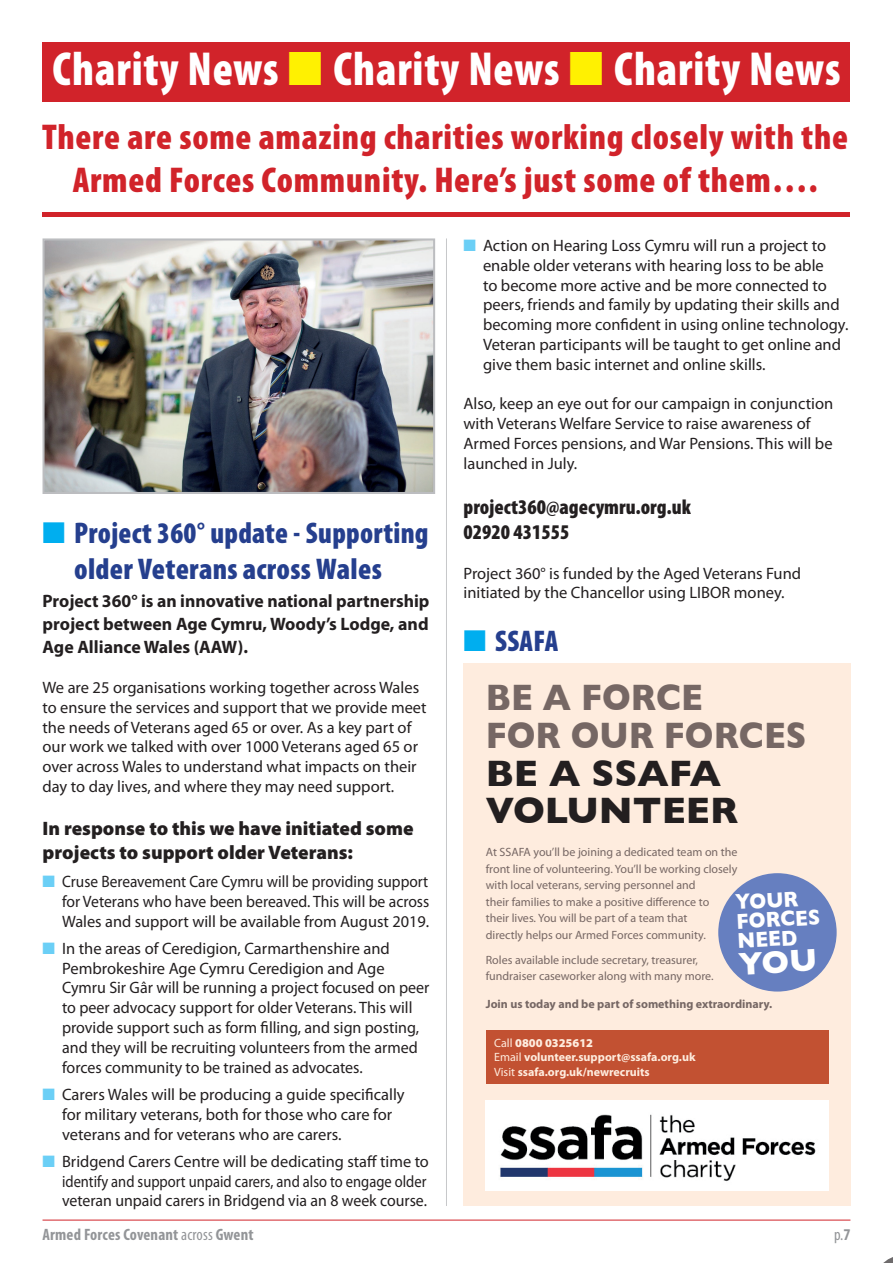
<style>
.page{position:relative;width:893px;height:1263px;background:#fff}
.page>*{position:absolute;margin:0;border:0;box-sizing:border-box;transform-origin:0 0}
.t1{font:900 condensed 48px "Myriad Pro";letter-spacing:.02em;color:#fff;scale:.95 1}
.t2{font:700 37.5px/37.5px "Gill Sans";color:#766764;scale:.9 1}
.t3{font:700 37.5px/37.5px "Gill Sans";color:#231f20}
.t4{font:900 condensed 36px/43.2px "Myriad Pro";letter-spacing:.02em;color:#d1232a;text-align:center}
.t5{font:900 condensed 30px/36px "Myriad Pro";letter-spacing:.01em;color:#253f8e;text-align:center}
.t6{font:700 22.05px/19.4px "Gill Sans";color:#fff;scale:.9 1}
.t7{font:900 condensed 21px/25.2px "Myriad Pro";color:#231f20}
.t8{font:900 19.5px/23.4px "Myriad Pro";color:#231f20}
.t9{font:700 18px/23.2px "Myriad Pro";color:#231f20;text-align:justify}
.t10{font:16.5px/19.8px "Myriad Pro";color:#231f20}
.t11{font:16.5px/19.8px "Myriad Pro";color:#231f20;text-align:justify;scale:.93 1}
.t12{font:700 condensed 16.5px "Myriad Pro";letter-spacing:.01em;color:#939598}
.t13{font:condensed 16.5px "Myriad Pro";color:#939598}
.t14{font:12px/16.5px "Myriad Pro";color:#766764}
.t15{font:700 12px/14.4px "Myriad Pro";color:#feecde}
.t16{font:700 12px "Myriad Pro";color:#766764}
.s1{color:#fff101}
.s2{color:#00aeef}
.s3{color:#6bcff6}
.s4{font-weight:400}
.s5{font-weight:900}
.s6{font-weight:700}
</style>
<div class="page">
<hr style="left:43px;top:1220px;width:807px;height:1px;background:#d1232a">
<hr style="left:446px;top:238px;width:1px;height:968px;background:#c7c8ca">
<div style="left:43px;top:43px;width:807px;height:59px;background:#d1232a"></div>
<hr style="left:43px;top:213px;width:807px;height:4px;background:#d1232a">
<img style="left:46px;top:241px;width:386px;height:250px">
<div style="left:43px;top:238px;width:392px;height:256px;border:2px solid #bcbdc0"></div>
<div style="left:463px;top:663px;width:388px;height:542px;background:#feecde"></div>
<div style="left:486px;top:1030px;width:343px;height:53px;background:#c25132"></div>
<div style="left:718px;top:873px;width:119px;height:118px;background:#667fc0;border-radius:50%"></div>
<img style="left:486px;top:1100px;width:343px;height:91px">
<h1 class="t1" style="left:53px;top:42px;width:831px">Charity News <span class="s1">■</span> Charity News <span class="s1">■</span> Charity News</h1>
<h3 class="t4" style="left:42px;top:116px;width:808px">There are some amazing charities working closely with the<br>Armed Forces Community. Here’s just some of them….</h3>
<h3 class="t5" style="left:43px;top:516px;width:388px"><span class="s2">■</span> Project 360° update - Supporting older Veterans across Wales</h3>
<p class="t9" style="left:43px;top:589px;width:388px">Project 360° is an innovative national partnership project between Age Cymru, Woody’s Lodge, and Age Alliance Wales (AAW).</p>
<p class="t10" style="left:43px;top:677px;width:385px">We are 25 organisations working together across Wales to ensure the services and support that we provide meet the needs of Veterans aged 65 or over. As a key part of our work we talked with over 1000 Veterans aged 65 or over across Wales to understand what impacts on their day to day lives, and where they may need support.</p>
<p class="t8" style="left:43px;top:816px;width:373px">In response to this we have initiated some projects to support older Veterans:</p>
<p class="t11" style="left:62px;top:871px;width:396px;text-indent:-20px"><span class="s3">■</span> Cruse Bereavement Care Cymru will be providing support for Veterans who have been bereaved. This will be across Wales and support will be available from August 2019.</p>
<p class="t10" style="left:62px;top:938px;width:369px;text-indent:-20px"><span class="s3">■</span> In the areas of Ceredigion, Carmarthenshire and Pembrokeshire Age Cymru Ceredigion and Age Cymru Sir Gâr will be running a project focused on peer to peer advocacy support for older Veterans. This will provide support such as form filling, and sign posting, and they will be recruiting volunteers from the armed forces community to be trained as advocates.</p>
<p class="t10" style="left:62px;top:1084px;width:344px;text-indent:-20px"><span class="s3">■</span> Carers Wales will be producing a guide specifically for military veterans, both for those who care for veterans and for veterans who are carers.</p>
<p class="t10" style="left:62px;top:1151px;width:368px;text-indent:-20px"><span class="s3">■</span> Bridgend Carers Centre will be dedicating staff time to identify and support unpaid carers, and also to engage older veteran unpaid carers in Bridgend via an 8 week course.</p>
<p class="t10" style="left:483px;top:235px;width:367px;text-indent:-20px"><span class="s3">■</span> Action on Hearing Loss Cymru will run a project to enable older veterans with hearing loss to be able<br>to become more active and be more connected to peers, friends and family by updating their skills and becoming more confident in using online technology.<br>Veteran participants will be taught to get online and give them basic internet and online skills.</p>
<p class="t10" style="left:463px;top:394px;width:371px">Also, keep an eye out for our campaign in conjunction with Veterans Welfare Service to raise awareness of Armed Forces pensions, and War Pensions. This will be launched in July.</p>
<p class="t7" style="left:463px;top:494px;width:229px">project360@agecymru.org.uk<br>02920 431555</p>
<p class="t10" style="left:463px;top:563px;width:339px">Project 360° is funded by the Aged Veterans Fund initiated by the Chancellor using LIBOR money.</p>
<h3 class="t5" style="left:463px;top:623px;width:96px"><span class="s2">■</span> SSAFA</h3>
<h2 class="t2" style="left:486px;top:678px;width:358px">BE A FORCE<br>FOR OUR FORCES</h2>
<h2 class="t3" style="left:486px;top:753px;width:254px">BE A SSAFA<br>VOLUNTEER</h2>
<p class="t14" style="left:486px;top:844px;width:253px">At SSAFA you’ll be joining a dedicated team on the front line of volunteering. You’ll be working closely with local veterans, serving personnel and<br>their families to make a positive difference to<br>their lives. You will be part of a team that<br>directly helps our Armed Forces community.</p>
<p class="t14" style="left:486px;top:951px;width:229px">Roles available include secretary, treasurer, fundraiser caseworker along with many more.</p>
<p class="t16" style="left:486px;top:996px;width:288px">Join us today and be part of something extraordinary.</p>
<h3 class="t6" style="left:735px;top:892px;width:95px;rotate:-3deg">YOUR<br>FORCES<br>NEED</h3>
<p class="t15" style="left:494px;top:1035px;width:203px"><span class="s4">Call</span> <span class="s5">0800 0325612<br></span><span class="s4">Email</span> volunteer.support@ssafa.org.uk<br><span class="s4">Visit</span> ssafa.org.uk/newrecruits</p>
<p class="t12" style="left:43px;top:1226px;width:213px">Armed Forces Covenant <span class="s4">across</span> Gwent</p>
<p class="t13" style="left:834px;top:1226px;width:18px">p.<span class="s6">7</span></p>
</div>
